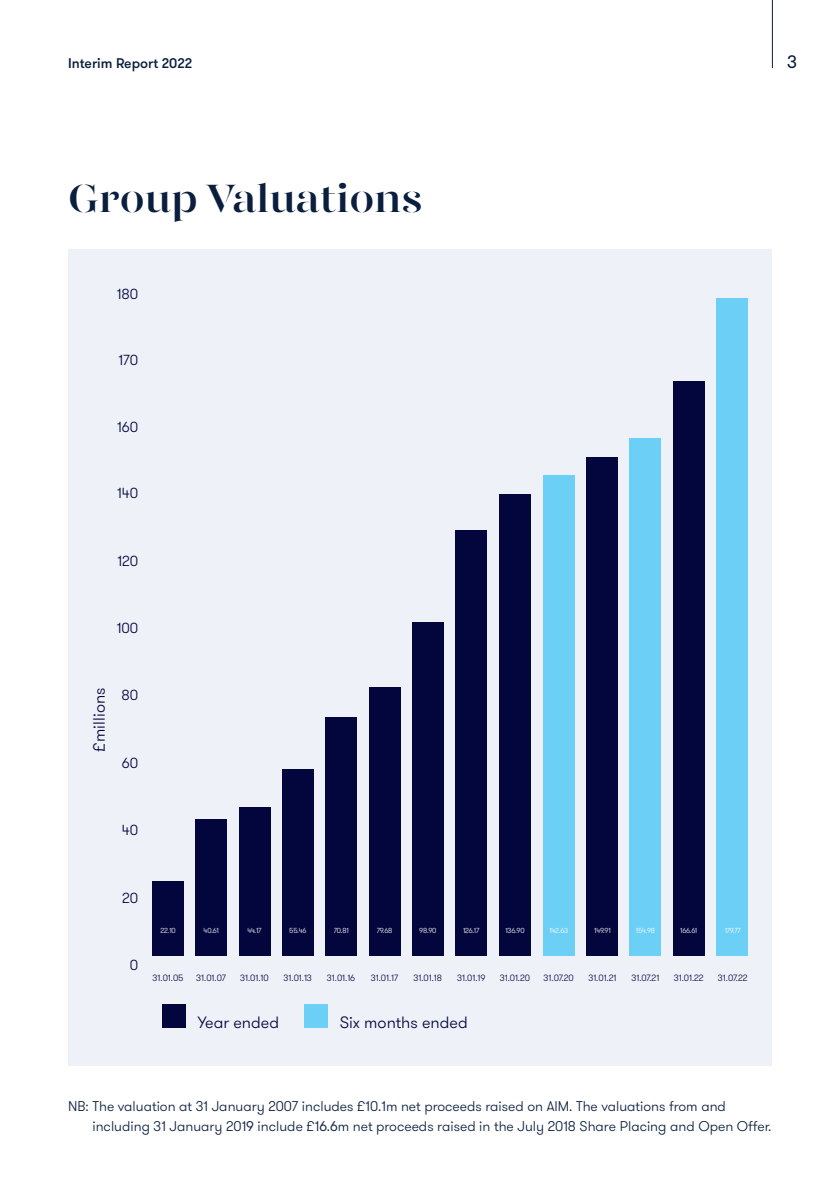
<style>
.page{position:relative;width:840px;height:1191px;background:#fff}
.page>*{position:absolute;margin:0;border:0;box-sizing:border-box;transform-origin:0 0}
.t1{font:700 40px "Gabriela Stencil";color:#0a1e3e}
.t2{font:18px "GT Walsheim";color:#0a1e3e}
.t3{font:300 16.4px "GT Walsheim";color:#02063d}
.t4{font:300 14.6px "GT Walsheim";color:#02063d}
._02_Footnote_6_5_9pt{font:300 14px/19.4px "GT Walsheim";color:#0a1e3e}
.t5{font:500 14px "GT Walsheim";color:#0a1e3e}
.t6{font:300 9.2px "GT Walsheim";color:#02063d}
.t7{font:300 7.2px "GT Walsheim";letter-spacing:-.025em;color:#fff}
</style>
<div class="page">
<div style="left:68px;top:249px;width:703px;height:816px;background:#eff1f8"></div>
<div style="left:152px;top:881px;width:31px;height:75px;background:#02063d"></div>
<div style="left:195px;top:819px;width:32px;height:137px;background:#02063d"></div>
<div style="left:239px;top:807px;width:31px;height:149px;background:#02063d"></div>
<div style="left:282px;top:769px;width:31px;height:187px;background:#02063d"></div>
<div style="left:325px;top:717px;width:31px;height:239px;background:#02063d"></div>
<div style="left:369px;top:687px;width:31px;height:269px;background:#02063d"></div>
<div style="left:412px;top:622px;width:31px;height:334px;background:#02063d"></div>
<div style="left:455px;top:530px;width:31px;height:426px;background:#02063d"></div>
<div style="left:499px;top:494px;width:31px;height:462px;background:#02063d"></div>
<div style="left:543px;top:475px;width:31px;height:481px;background:#6bcff6"></div>
<div style="left:629px;top:438px;width:31px;height:518px;background:#6bcff6"></div>
<div style="left:716px;top:299px;width:31px;height:657px;background:#6bcff6"></div>
<div style="left:586px;top:458px;width:31px;height:498px;background:#02063d"></div>
<div style="left:672px;top:382px;width:32px;height:574px;background:#02063d"></div>
<div style="left:304px;top:1004px;width:24px;height:23px;background:#6bcff6"></div>
<div style="left:162px;top:1004px;width:24px;height:23px;background:#02063d"></div>
<hr style="left:771px;top:0;width:1px;height:68px;background:#0a1e3e">
<p class="t5" style="left:68px;top:54px;width:125px">Interim Report 2022</p>
<p class="t2" style="left:786px;top:50px;width:12px">3</p>
<p class="t1" style="left:68px;top:174px;width:356px">Group Valuations</p>
<p class="t4" style="left:117px;top:284px;width:23px">180</p>
<p class="t4" style="left:118px;top:351px;width:21px">170</p>
<p class="t4" style="left:117px;top:417px;width:23px">160</p>
<p class="t4" style="left:117px;top:484px;width:23px">140</p>
<p class="t4" style="left:117px;top:551px;width:22px">120</p>
<p class="t4" style="left:117px;top:619px;width:23px">100</p>
<p class="t3" style="left:89px;top:751px;width:65px;rotate:-90deg">£millions</p>
<p class="t4" style="left:121px;top:686px;width:18px">80</p>
<p class="t4" style="left:122px;top:753px;width:18px">60</p>
<p class="t4" style="left:122px;top:821px;width:18px">40</p>
<p class="t4" style="left:122px;top:888px;width:18px">20</p>
<p class="t4" style="left:130px;top:955px;width:10px">0</p>
<p class="t7" style="left:160px;top:926px;width:17px">22.10</p>
<p class="t7" style="left:203px;top:926px;width:17px">40.61</p>
<p class="t7" style="left:247px;top:926px;width:16px">44.17</p>
<p class="t7" style="left:289px;top:926px;width:19px">55.46</p>
<p class="t7" style="left:333px;top:926px;width:16px">70.81</p>
<p class="t7" style="left:376px;top:926px;width:17px">79.68</p>
<p class="t7" style="left:419px;top:926px;width:19px">98.90</p>
<p class="t7" style="left:462px;top:926px;width:18px">126.17</p>
<p class="t7" style="left:505px;top:926px;width:21px">136.90</p>
<p class="t7" style="left:549px;top:926px;width:20px">142.63</p>
<p class="t7" style="left:594px;top:926px;width:18px">149.91</p>
<p class="t7" style="left:635px;top:926px;width:21px">154.98</p>
<p class="t7" style="left:680px;top:926px;width:19px">166.61</p>
<p class="t7" style="left:724px;top:926px;width:18px">179.77</p>
<p class="t6" style="left:152px;top:971px;width:33px">31.01.05</p>
<p class="t6" style="left:196px;top:971px;width:31px">31.01.07</p>
<p class="t6" style="left:240px;top:971px;width:30px">31.01.10</p>
<p class="t6" style="left:283px;top:971px;width:30px">31.01.13</p>
<p class="t6" style="left:327px;top:971px;width:30px">31.01.16</p>
<p class="t6" style="left:370px;top:971px;width:29px">31.01.17</p>
<p class="t6" style="left:413px;top:971px;width:30px">31.01.18</p>
<p class="t6" style="left:457px;top:971px;width:30px">31.01.19</p>
<p class="t6" style="left:499px;top:971px;width:32px">31.01.20</p>
<p class="t6" style="left:543px;top:971px;width:32px">31.07.20</p>
<p class="t6" style="left:588px;top:971px;width:30px">31.01.21</p>
<p class="t6" style="left:631px;top:971px;width:29px">31.07.21</p>
<p class="t6" style="left:673px;top:971px;width:31px">31.01.22</p>
<p class="t6" style="left:717px;top:971px;width:31px">31.07.22</p>
<p class="t3" style="left:197px;top:1011px;width:83px">Year ended</p>
<p class="t3" style="left:339px;top:1011px;width:129px">Six months ended</p>
<p class="_02_Footnote_6_5_9pt" style="left:92px;top:1097px;width:680px;text-indent:-24px">NB: The valuation at 31 January 2007 includes £10.1m net proceeds raised on AIM. The valuations from and including 31 January 2019 include £16.6m net proceeds raised in the July 2018 Share Placing and Open Offer.</p>
</div>
